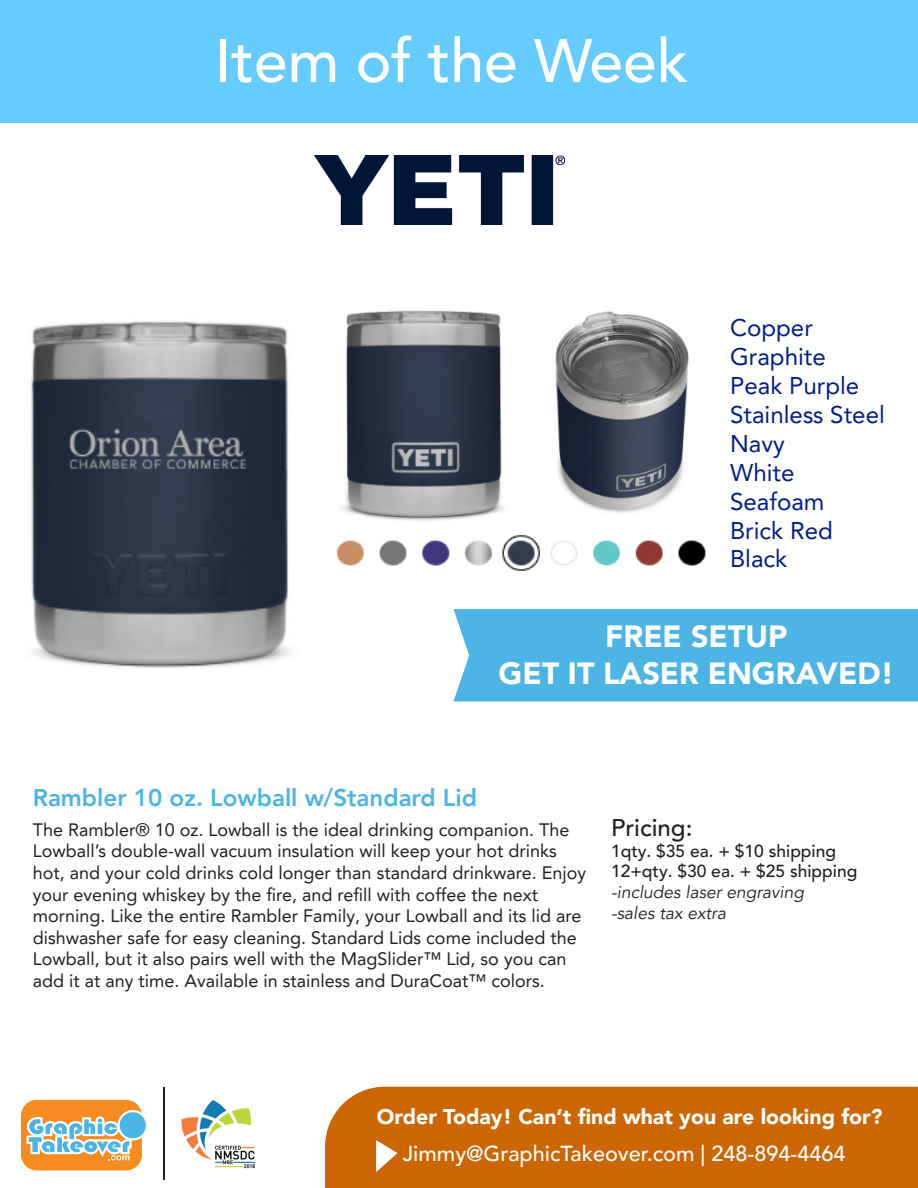
<style>
.page{position:relative;width:918px;height:1188px;background:#fff}
.page>*{position:absolute;margin:0;border:0;box-sizing:border-box;transform-origin:0 0}
.t1{font:500 60.6px "Avenir LT Pro";color:#fff}
.t2{font:900 30.6px "Avenir LT Pro";color:#fff}
.t3{font:24.15px "Avenir LT Pro";color:#001c88}
.t4{font:800 24.15px "Avenir LT Pro";color:#4cb4e5}
.t5{font:500 24.15px "Avenir LT Pro";color:#231f20}
.t6{font:500 21.6px "Avenir LT Pro";color:#fff}
.t7{font:900 21.3px "Avenir LT Pro";color:#fff}
.t8{font:18px/21.6px "Avenir LT Pro";color:#231f20}
.t9{font:500 17.4px "Avenir LT Pro";color:#231f20}
.t10{font:italic 17.4px "Avenir LT Pro";color:#231f20}
</style>
<div class="page">
<div style="left:0;top:0;width:918px;height:123px;background:#6cf"></div>
<div style="left:325px;top:1087px;width:593px;height:101px;background:#c60"></div>
<svg style="left:376px;top:1140px;width:22px;height:32px"></svg>
<div style="left:21px;top:1100px;width:121px;height:70px;background:#f68b1f;border-radius:16px"></div>
<svg style="left:27px;top:1110px;width:119px;height:50px"></svg>
<img style="left:181px;top:1100px;width:74px;height:69px">
<hr style="left:163px;top:1087px;width:2px;height:93px;background:#231f20">
<img style="left:31px;top:321px;width:259px;height:347px">
<img style="left:340px;top:310px;width:165px;height:211px">
<img style="left:555px;top:311px;width:134px;height:202px">
<img style="left:336px;top:535px;width:370px;height:36px">
<div style="left:453px;top:609px;width:465px;height:93px;background:#4cb4e5"></div>
<img style="left:314px;top:156px;width:251px;height:69px">
<h1 class="t1" style="left:215px;top:25px;width:475px">Item of the Week</h1>
<p class="t3" style="left:730px;top:312px;width:84px">Copper</p>
<p class="t3" style="left:730px;top:341px;width:97px">Graphite</p>
<p class="t3" style="left:730px;top:370px;width:131px">Peak Purple</p>
<p class="t3" style="left:730px;top:399px;width:156px">Stainless Steel</p>
<p class="t3" style="left:730px;top:428px;width:56px">Navy</p>
<p class="t3" style="left:730px;top:457px;width:66px">White</p>
<p class="t3" style="left:730px;top:486px;width:96px">Seafoam</p>
<p class="t3" style="left:730px;top:515px;width:104px">Brick Red</p>
<p class="t3" style="left:730px;top:544px;width:59px">Black</p>
<p class="t2" style="left:605px;top:618px;width:184px">FREE SETUP</p>
<p class="t2" style="left:499px;top:654px;width:397px">GET IT LASER ENGRAVED!</p>
<p class="t4" style="left:33px;top:783px;width:446px">Rambler 10 oz. Lowball w/Standard Lid</p>
<p class="t8" style="left:33px;top:819px;width:555px">The Rambler® 10 oz. Lowball is the ideal drinking companion. The Lowball’s double-wall vacuum insulation will keep your hot drinks hot, and your cold drinks cold longer than standard drinkware. Enjoy your evening whiskey by the fire, and refill with coffee the next morning. Like the entire Rambler Family, your Lowball and its lid are dishwasher safe for easy cleaning. Standard Lids come included the Lowball, but it also pairs well with the MagSlider™ Lid, so you can add it at any time. Available in stainless and DuraCoat™ colors.</p>
<p class="t5" style="left:611px;top:813px;width:83px">Pricing:</p>
<p class="t9" style="left:611px;top:840px;width:227px">1qty. $35 ea. + $10 shipping</p>
<p class="t9" style="left:611px;top:861px;width:248px">12+qty. $30 ea. + $25 shipping</p>
<p class="t10" style="left:611px;top:882px;width:195px">-includes laser engraving</p>
<p class="t10" style="left:611px;top:903px;width:117px">-sales tax extra</p>
<p class="t7" style="left:377px;top:1103px;width:507px">Order Today! Can’t find what you are looking for?</p>
<p class="t6" style="left:403px;top:1141px;width:444px">Jimmy@GraphicTakeover.com | 248-894-4464</p>
</div>
